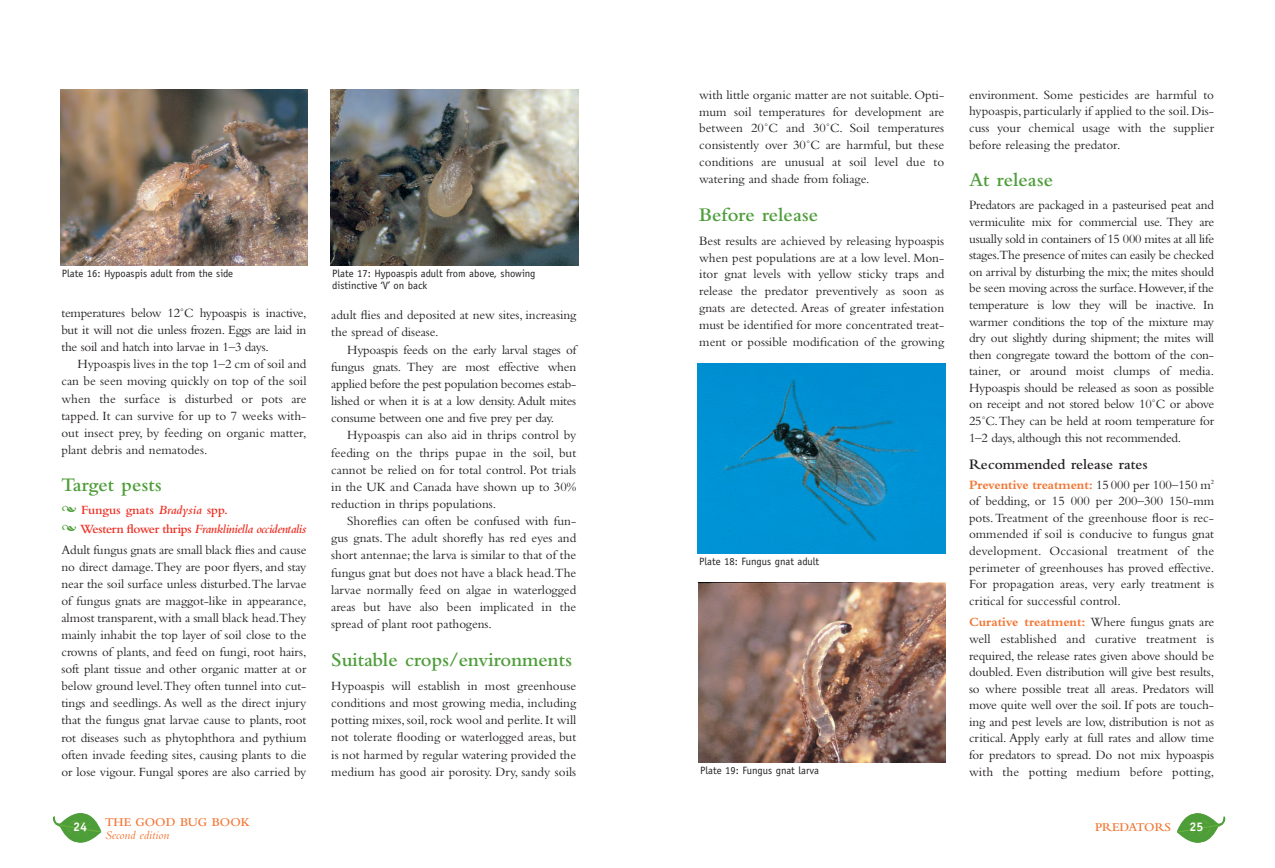
<style>
.page{position:relative;width:1275px;height:868px;background:#fff}
.page>*{position:absolute;margin:0;border:0;box-sizing:border-box;transform-origin:0 0}
.t1{font:600 20px "Bembo";color:#4d9d39}
.t2{font:600 15px "Bembo";color:#231f20}
.t3{font:13.12px/16.6px "Bembo";color:#231f20;text-align:justify}
.t4{font:600 13.12px/19px "Bembo";color:#ee2e22}
.t5{font:600 12.5px "Bembo";color:#f37736}
.t6{font:italic 12.5px "Bembo";color:#f37736}
.t7{font:700 12.5px "Officina Sans";color:#fff}
.t8{font:10.62px/12.5px "Officina Sans";color:#231f20}
.s1{font-style:italic}
.s2{font-weight:700;color:#f37736}
</style>
<div class="page">
<svg style="left:1177px;top:813px;width:48px;height:30px"></svg>
<svg style="left:53px;top:813px;width:49px;height:30px"></svg>
<img style="left:698px;top:364px;width:247px;height:189px">
<img style="left:699px;top:582px;width:247px;height:181px">
<img style="left:60px;top:90px;width:248px;height:175px">
<img style="left:331px;top:89px;width:247px;height:176px">
<p class="t8" style="left:62px;top:268px;width:173px">Plate 16: Hypoaspis adult from the side</p>
<p class="t8" style="left:332px;top:267px;width:205px">Plate 17: Hypoaspis adult from above, showing distinctive ‘V’ on back</p>
<p class="t3" style="left:61px;top:306px;width:247px;line-height:17px">temperatures below 12˚C hypoaspis is inactive, but it will not die unless frozen. Eggs are laid in the soil and hatch into larvae in 1–3 days.</p>
<p class="t3" style="left:61px;top:357px;width:247px;line-height:17px;text-indent:16px">Hypoaspis lives in the top 1–2 cm of soil and can be seen moving quickly on top of the soil when the surface is disturbed or pots are tapped. It can survive for up to 7 weeks with&shy;out insect prey, by feeding on organic matter, plant debris and nematodes.</p>
<h1 class="t1" style="left:61px;top:478px;width:102px">Target pests</h1>
<p class="t4" style="left:80px;top:501px;width:228px">Fungus gnats <span class="s1">Bradysia</span> spp.<br>Western flower thrips <span class="s1">Frankliniella occidentalis</span></p>
<p class="t3" style="left:61px;top:542px;width:247px;line-height:17.1px">Adult fungus gnats are small black flies and cause no direct damage.They are poor flyers, and stay near the soil surface unless disturbed.The larvae of fungus gnats are maggot-like in appearance, almost transparent,with a small black head.They mainly inhabit the top layer of soil close to the crowns of plants, and feed on fungi, root hairs, soft plant tissue and other organic matter at or below ground level.They often tunnel into cut&shy;tings and seedlings. As well as the direct injury that the fungus gnat larvae cause to plants, root rot diseases such as phytophthora and pythium often invade feeding sites, causing plants to die or lose vigour. Fungal spores are also carried by</p>
<p class="t3" style="left:331px;top:308px;width:247px;line-height:17.1px">adult flies and deposited at new sites, increasing the spread of disease.</p>
<p class="t3" style="left:331px;top:342px;width:247px;line-height:17.1px;text-indent:16px">Hypoaspis feeds on the early larval stages of fungus gnats. They are most effective when applied before the pest population becomes estab&shy;lished or when it is at a low density. Adult mites consume between one and five prey per day.</p>
<p class="t3" style="left:331px;top:428px;width:247px;line-height:17.1px;text-indent:16px">Hypoaspis can also aid in thrips control by feeding on the thrips pupae in the soil, but cannot be relied on for total control. Pot trials in the UK and Canada have shown up to 30% reduction in thrips populations.</p>
<p class="t3" style="left:331px;top:513px;width:247px;line-height:17.1px;text-indent:16px">Shoreflies can often be confused with fun&shy;gus gnats. The adult shorefly has red eyes and short antennae; the larva is similar to that of the fungus gnat but does not have a black head.The larvae normally feed on algae in waterlogged areas but have also been implicated in the spread of plant root pathogens.</p>
<h1 class="t1" style="left:331px;top:652px;width:242px">Suitable crops/environments</h1>
<p class="t3" style="left:331px;top:678px;width:247px;line-height:17.1px">Hypoaspis will establish in most greenhouse conditions and most growing media, including potting mixes, soil, rock wool and perlite. It will not tolerate flooding or waterlogged areas, but is not harmed by regular watering provided the medium has good air porosity. Dry, sandy soils</p>
<p class="t3" style="left:699px;top:87px;width:247px">with little organic matter are not suitable. Opti&shy;mum soil temperatures for development are between 20˚C and 30˚C. Soil temperatures consistently over 30˚C are harmful, but these conditions are unusual at soil level due to watering and shade from foliage.</p>
<h1 class="t1" style="left:699px;top:207px;width:120px">Before release</h1>
<p class="t3" style="left:699px;top:233px;width:246px">Best results are achieved by releasing hypoaspis when pest populations are at a low level. Mon&shy;itor gnat levels with yellow sticky traps and release the predator preventively as soon as gnats are detected. Areas of greater infestation must be identified for more concentrated treat&shy;ment or possible modification of the growing</p>
<p class="t8" style="left:699px;top:556px;width:122px">Plate 18: Fungus gnat adult</p>
<p class="t8" style="left:700px;top:765px;width:121px">Plate 19: Fungus gnat larva</p>
<p class="t3" style="left:969px;top:88px;width:247px">environment. Some pesticides are harmful to hypoaspis, particularly if applied to the soil. Dis&shy;cuss your chemical usage with the supplier before releasing the predator.</p>
<h1 class="t1" style="left:969px;top:172px;width:86px">At release</h1>
<p class="t3" style="left:969px;top:198px;width:247px">Predators are packaged in a pasteurised peat and vermiculite mix for commercial use. They are usually sold in containers of 15 000 mites at all life stages.The presence of mites can easily be checked on arrival by disturbing the mix; the mites should be seen moving across the surface.However,if the temperature is low they will be inactive. In warmer conditions the top of the mixture may dry out slightly during shipment; the mites will then congregate toward the bottom of the con&shy;tainer, or around moist clumps of media.<br>Hypoaspis should be released as soon as possible on receipt and not stored below 10˚C or above 25˚C.They can be held at room temperature for 1–2 days, although this not recommended.</p>
<p class="t2" style="left:969px;top:458px;width:180px">Recommended release rates</p>
<p class="t3" style="left:969px;top:477px;width:247px"><span class="s2">Preventive treatment:</span> 15 000 per 100–150 m<sup>2 </sup>of bedding, or 15 000 per 200–300 150-mm pots.Treatment of the greenhouse floor is rec&shy;ommended if soil is conducive to fungus gnat development. Occasional treatment of the perimeter of greenhouses has proved effective.<br>For propagation areas, very early treatment is critical for successful control.</p>
<p class="t3" style="left:969px;top:615px;width:247px"><span class="s2">Curative treatment:</span> Where fungus gnats are well established and curative treatment is required, the release rates given above should be doubled. Even distribution will give best results, so where possible treat all areas. Predators will move quite well over the soil. If pots are touch&shy;ing and pest levels are low, distribution is not as critical. Apply early at full rates and allow time for predators to spread. Do not mix hypoaspis with the potting medium before potting,</p>
<p class="t5" style="left:105px;top:817px;width:146px">THE GOOD BUG BOOK</p>
<p class="t6" style="left:105px;top:830px;width:66px">Second edition</p>
<p class="t7" style="left:73px;top:822px;width:15px">24</p>
<p class="t5" style="left:1095px;top:822px;width:77px">PREDATORS</p>
<p class="t7" style="left:1190px;top:822px;width:15px">25</p>
</div>
